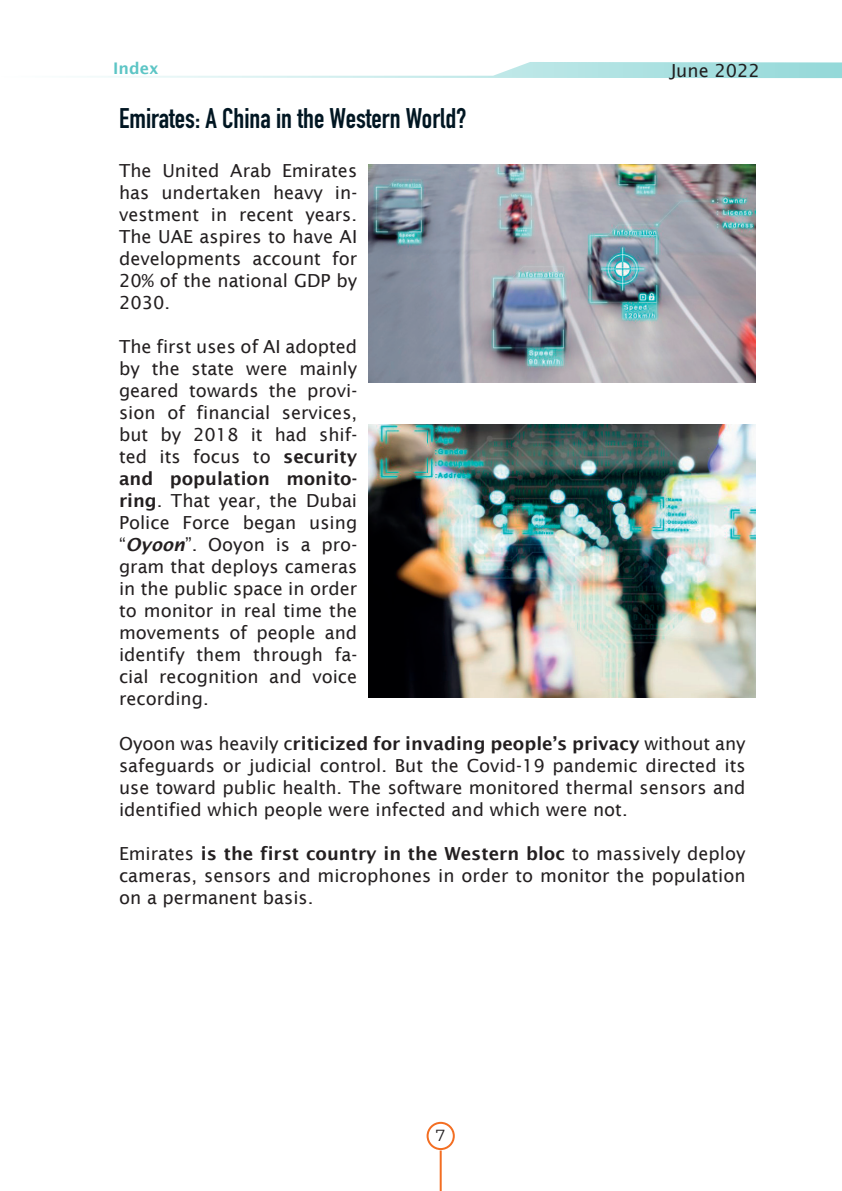
<style>
.page{position:relative;width:842px;height:1191px;background:#fff}
.page>*{position:absolute;margin:0;border:0;box-sizing:border-box;transform-origin:0 0}
.t1{font:700 28px "DIN Condensed";color:#011622}
.t2{font:18px/22px "Lucida Sans";color:#231f20;text-align:justify}
.t3{font:600 16px "Lucida Sans";color:#5cc5c5}
.t4{font:16px "Montserrat";color:#231f20}
.s1{font-weight:600}
.s2{font-weight:600;font-style:italic}
</style>
<div class="page">
<svg style="left:77px;top:62px;width:765px;height:16px"></svg>
<div style="left:427px;top:1121px;width:28px;height:29px;border:2px solid #f36e22;border-radius:50%"></div>
<hr style="left:440px;top:1150px;width:2px;height:41px;background:#f36e22">
<img style="left:369px;top:164px;width:387px;height:219px">
<img style="left:369px;top:424px;width:387px;height:273px">
<p class="t3" style="left:113px;top:59px;width:47px">Index</p>
<p class="t2" style="left:671px;top:59px;width:91px">June 2022</p>
<h1 class="t1" style="left:119px;top:99px;width:349px">Emirates: A China in the Western World?</h1>
<p class="t2" style="left:119px;top:160px;width:240px">The United Arab Emirates has undertaken heavy in&shy;vestment in recent years.<br>The UAE aspires to have AI developments account for 20% of the national GDP by 2030.</p>
<p class="t2" style="left:119px;top:336px;width:240px">The first uses of AI adopted by the state were mainly geared towards the provi&shy;sion of financial services, but by 2018 it had shif&shy;ted its focus to <span class="s1">security and population monito&shy;ring</span>. That year, the Dubai Police Force began using “<span class="s2">Oyoon</span>”. Ooyon is a pro&shy;gram that deploys cameras in the public space in order to monitor in real time the movements of people and identify them through fa&shy;cial recognition and voice recording.</p>
<p class="t2" style="left:119px;top:732px;width:628px">Oyoon was heavily c<span class="s1">riticized for invading people’s privacy</span> without any safeguards or judicial control. But the Covid-19 pandemic directed its use toward public health. The software monitored thermal sensors and identified which people were infected and which were not.</p>
<p class="t2" style="left:119px;top:842px;width:628px">Emirates <span class="s1">is the first country in the Western bloc</span> to massively deploy cameras, sensors and microphones in order to monitor the population on a permanent basis.</p>
<p class="t4" style="left:436px;top:1124px;width:11px">7</p>
</div>
